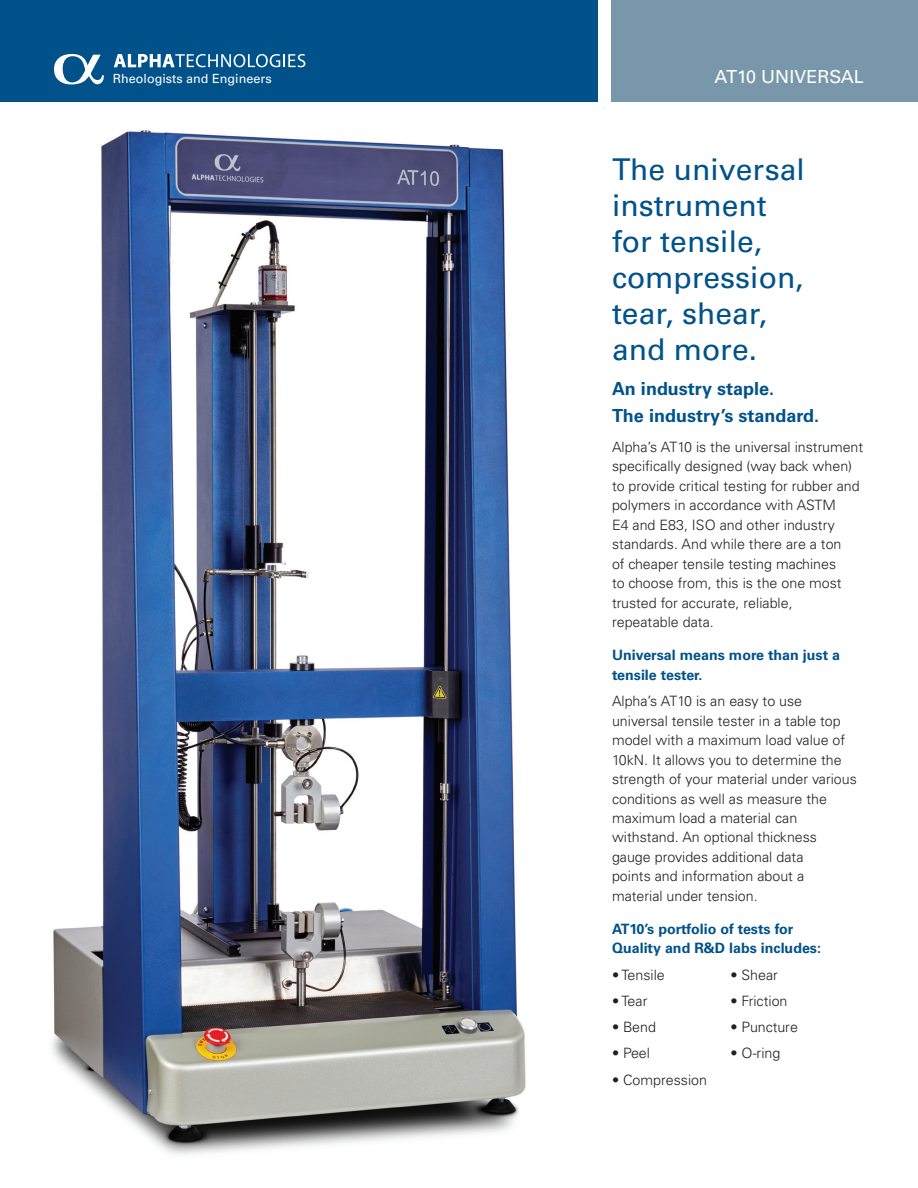
<style>
.page{position:relative;width:918px;height:1188px;background:#fff}
.page>*{position:absolute;margin:0;border:0;box-sizing:border-box;transform-origin:0 0}
.t1{font:30px/36px "Univers LT Std";color:#01528a}
.t2{font:700 18px/27px "Univers LT Std";color:#01528a}
.t3{font:18px "Univers LT Std";color:#fff}
.t4{font:300 14.25px/19.5px "Univers LT Std";color:#231f20}
.t5{font:700 14.25px/19.5px "Univers LT Std";color:#01528a}
.t6{font:12.6px "Univers LT Std";color:#fff}
</style>
<div class="page">
<div style="left:0;top:0;width:598px;height:101px;background:#01528a"></div>
<div style="left:611px;top:0;width:307px;height:101px;background:#7997ab"></div>
<img style="left:52px;top:130px;width:474px;height:1025px">
<svg style="left:114px;top:54px;width:191px;height:13px"></svg>
<svg style="left:54px;top:54px;width:50px;height:31px"></svg>
<p class="t6" style="left:113px;top:71px;width:161px">Rheologists and Engineers</p>
<p class="t3" style="left:715px;top:66px;width:151px">AT10 UNIVERSAL</p>
<h1 class="t1" style="left:612px;top:151px;width:194px">The universal instrument for tensile, compression, tear, shear, and more.</h1>
<p class="t2" style="left:612px;top:376px;width:209px">An industry staple.<br>The industry’s standard.</p>
<p class="t4" style="left:612px;top:437px;width:253px">Alpha’s AT10 is the universal instrument specifically designed (way back when) to provide critical testing for rubber and polymers in accordance with ASTM<br>E4 and E83, ISO and other industry standards. And while there are a ton<br>of cheaper tensile testing machines<br>to choose from, this is the one most trusted for accurate, reliable,<br>repeatable data.</p>
<p class="t5" style="left:612px;top:646px;width:230px">Universal means more than just a tensile tester.</p>
<p class="t4" style="left:612px;top:691px;width:246px">Alpha’s AT10 is an easy to use universal tensile tester in a table top model with a maximum load value of<br>10kN. It allows you to determine the strength of your material under various conditions as well as measure the maximum load a material can withstand. An optional thickness gauge provides additional data<br>points and information about a material under tension.</p>
<p class="t5" style="left:612px;top:919px;width:211px">AT10’s portfolio of tests for<br>Quality and R&amp;D labs includes:</p>
<p class="t4" style="left:612px;top:965px;width:54px">• Tensile</p>
<p class="t4" style="left:731px;top:965px;width:49px">• Shear</p>
<p class="t4" style="left:612px;top:991px;width:37px">• Tear</p>
<p class="t4" style="left:731px;top:991px;width:59px">• Friction</p>
<p class="t4" style="left:612px;top:1017px;width:46px">• Bend</p>
<p class="t4" style="left:731px;top:1017px;width:69px">• Puncture</p>
<p class="t4" style="left:612px;top:1044px;width:40px">• Peel</p>
<p class="t4" style="left:731px;top:1044px;width:51px">• O-ring</p>
<p class="t4" style="left:612px;top:1070px;width:97px">• Compression</p>
</div>
